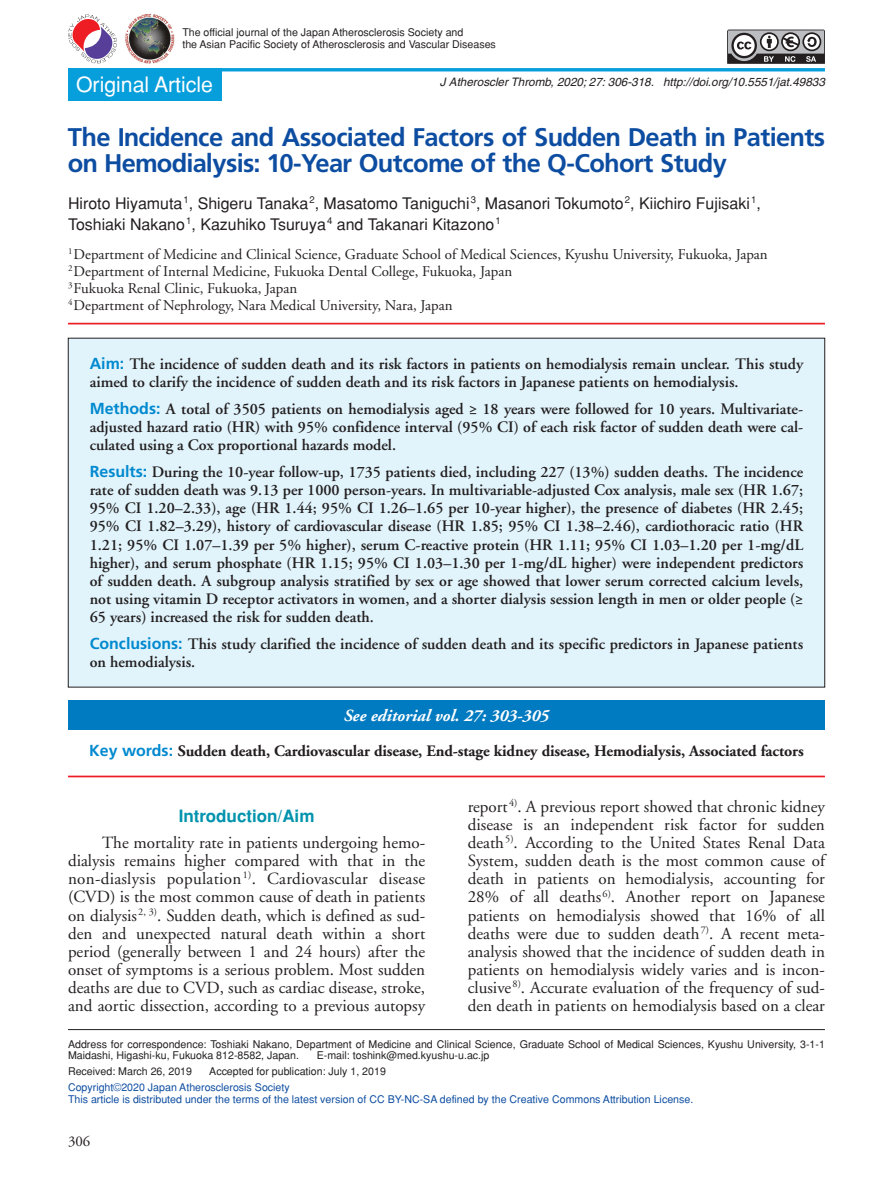
<style>
.page{position:relative;width:893px;height:1183px;background:#fff}
.page>*{position:absolute;margin:0;border:0;box-sizing:border-box;transform-origin:0 0}
.t1{font:700 25.5px/26.5px "Frutiger";letter-spacing:-.03em;color:#0d4da1}
.t2{font:21.3px "Helvetica";color:#fff}
.t3{font:16.95px/18px "Adobe Garamond";color:#231f20;text-align:justify}
.t4{font:italic 700 16.95px "Adobe Garamond";color:#fff}
.t5{font:700 16.95px "Helvetica";color:#0093ad}
.t6{font:600 15.9px/18px "Adobe Garamond";color:#231f20}
.t7{font:15.9px/21.3px "Helvetica";color:#231f20}
.t8{font:700 15.9px "Adobe Garamond";letter-spacing:-.005em;color:#231f20}
.t9{font:14.85px/17px "Adobe Garamond";color:#231f20}
.t10{font:italic 11.7px "Helvetica";color:#231f20}
.t11{font:10.65px/11.7px "Helvetica";color:#231f20}
.t12{font:10.65px/11.7px "Helvetica";color:#0d4da1}
.s1{font-family:"Frutiger";font-weight:700;color:#0089cf}
.s2{font-family:"Adobe Garamond Pro"}
.s3{font-family:"Frutiger";color:#0089cf}
</style>
<div class="page">
<svg style="left:727px;top:30px;width:98px;height:34px"></svg>
<div style="left:68px;top:68px;width:153px;height:32px;background:#069edb"></div>
<hr style="left:68px;top:68px;width:757px;height:3px;background:#069edb">
<img style="left:125px;top:14px;width:50px;height:50px">
<svg style="left:68px;top:14px;width:49px;height:49px"></svg>
<div style="left:68px;top:338px;width:757px;height:349px;background:#e1f4fc"></div>
<hr style="left:68px;top:1029px;width:757px;height:1px;background:#231f20">
<hr style="left:68px;top:775px;width:757px;height:2px;background:#ee1d23">
<hr style="left:68px;top:323px;width:757px;height:1px;background:#ee1d23">
<div style="left:68px;top:700px;width:757px;height:29px;background:#007ac0"></div>
<p class="t11" style="left:182px;top:28px;width:315px">The official journal of the Japan Atherosclerosis Society and<br>the Asian Pacific Society of Atherosclerosis and Vascular Diseases</p>
<h2 class="t2" style="left:76px;top:77px;width:139px">Original Article</h2>
<p class="t10" style="left:440px;top:77px;width:387px">J Atheroscler Thromb, 2020; 27: 306-318. http://doi.org/10.5551/jat.49833</p>
<h1 class="t1" style="left:68px;top:125px;width:759px">The Incidence and Associated Factors of Sudden Death in Patients on Hemodialysis: 10-Year Outcome of the Q-Cohort Study</h1>
<p class="t7" style="left:68px;top:194px;width:694px">Hiroto Hiyamuta<sup>1</sup>, Shigeru Tanaka<sup>2</sup>, Masatomo Taniguchi<sup>3</sup>, Masanori Tokumoto<sup>2</sup>, Kiichiro Fujisaki<sup>1</sup>,<br>Toshiaki Nakano<sup>1</sup>, Kazuhiko Tsuruya<sup>4</sup> and Takanari Kitazono<sup>1</sup></p>
<p class="t9" style="left:68px;top:247px;width:701px"><sup>1</sup>Department of Medicine and Clinical Science, Graduate School of Medical Sciences, Kyushu University, Fukuoka, Japan <sup>2</sup>Department of Internal Medicine, Fukuoka Dental College, Fukuoka, Japan<br><sup>3</sup>Fukuoka Renal Clinic, Fukuoka, Japan<br><sup>4</sup>Department of Nephrology, Nara Medical University, Nara, Japan</p>
<p class="t6" style="left:90px;top:356px;width:715px"><span class="s1">Aim:</span> The incidence of sudden death and its risk factors in patients on hemodialysis remain unclear. This study aimed to clarify the incidence of sudden death and its risk factors in Japanese patients on hemodialysis.</p>
<p class="t6" style="left:90px;top:401px;width:715px;text-align:justify"><span class="s1">Methods:</span> A total of 3505 patients on hemodialysis aged <span class="s2">≥</span> 18 years were followed for 10 years. Multivariate&shy;adjusted hazard ratio (HR) with 95% confidence interval (95% CI) of each risk factor of sudden death were cal&shy;culated using a Cox proportional hazards model.</p>
<p class="t6" style="left:90px;top:465px;width:715px;text-align:justify"><span class="s1">Results:</span> During the 10-year follow-up, 1735 patients died, including 227 (13%) sudden deaths. The incidence rate of sudden death was 9.13 per 1000 person-years. In multivariable-adjusted Cox analysis, male sex (HR 1.67; 95% CI 1.20–2.33), age (HR 1.44; 95% CI 1.26–1.65 per 10-year higher), the presence of diabetes (HR 2.45; 95% CI 1.82–3.29), history of cardiovascular disease (HR 1.85; 95% CI 1.38–2.46), cardiothoracic ratio (HR 1.21; 95% CI 1.07–1.39 per 5% higher), serum C-reactive protein (HR 1.11; 95% CI 1.03–1.20 per 1-mg/dL higher), and serum phosphate (HR 1.15; 95% CI 1.03–1.30 per 1-mg/dL higher) were independent predictors of sudden death. A subgroup analysis stratified by sex or age showed that lower serum corrected calcium levels, not using vitamin D receptor activators in women, and a shorter dialysis session length in men or older people (<span class="s2">≥ </span>65 years) increased the risk for sudden death.</p>
<p class="t6" style="left:90px;top:636px;width:715px"><span class="s1">Conclusions:</span> This study clarified the incidence of sudden death and its specific predictors in Japanese patients on hemodialysis.</p>
<p class="t4" style="left:344px;top:708px;width:207px">See editorial vol. 27: 303-305</p>
<p class="t8" style="left:89px;top:744px;width:716px"><span class="s3">Key words:</span> Sudden death, Cardiovascular disease, End-stage kidney disease, Hemodialysis, Associated factors</p>
<p class="t5" style="left:179px;top:809px;width:137px">Introduction/Aim</p>
<p class="t3" style="left:68px;top:835px;width:359px;text-indent:34px">The mortality rate in patients undergoing hemo&shy;dialysis remains higher compared with that in the non-diaslysis population<sup>1)</sup>. Cardiovascular disease (CVD) is the most common cause of death in patients on dialysis<sup>2,</sup> <sup>3)</sup>. Sudden death, which is defined as sud&shy;den and unexpected natural death within a short period (generally between 1 and 24 hours) after the onset of symptoms is a serious problem. Most sudden deaths are due to CVD, such as cardiac disease, stroke, and aortic dissection, according to a previous autopsy</p>
<p class="t3" style="left:468px;top:799px;width:359px">report<sup>4)</sup>. A previous report showed that chronic kidney disease is an independent risk factor for sudden death<sup>5)</sup>. According to the United States Renal Data System, sudden death is the most common cause of death in patients on hemodialysis, accounting for 28% of all deaths <sup>6)</sup>. Another report on Japanese patients on hemodialysis showed that 16% of all deaths were due to sudden death<sup>7)</sup>. A recent meta&shy;analysis showed that the incidence of sudden death in patients on hemodialysis widely varies and is incon&shy;clusive<sup>8)</sup>. Accurate evaluation of the frequency of sud&shy;den death in patients on hemodialysis based on a clear</p>
<p class="t11" style="left:68px;top:1038px;width:758px">Address for correspondence: Toshiaki Nakano, Department of Medicine and Clinical Science, Graduate School of Medical Sciences, Kyushu University, 3-1-1<br>Maidashi, Higashi-ku, Fukuoka 812-8582, Japan.</p>
<p class="t11" style="left:317px;top:1050px;width:174px">E-mail: toshink@med.kyushu-u.ac.jp</p>
<p class="t11" style="left:68px;top:1066px;width:126px">Received: March 26, 2019</p>
<p class="t11" style="left:209px;top:1066px;width:178px">Accepted for publication: July 1, 2019</p>
<p class="t12" style="left:68px;top:1082px;width:627px">Copyright©2020 Japan Atherosclerosis Society<br>This article is distributed under the terms of the latest version of CC BY-NC-SA defined by the Creative Commons Attribution License.</p>
<p class="t9" style="left:68px;top:1134px;width:24px">306</p>
</div>
